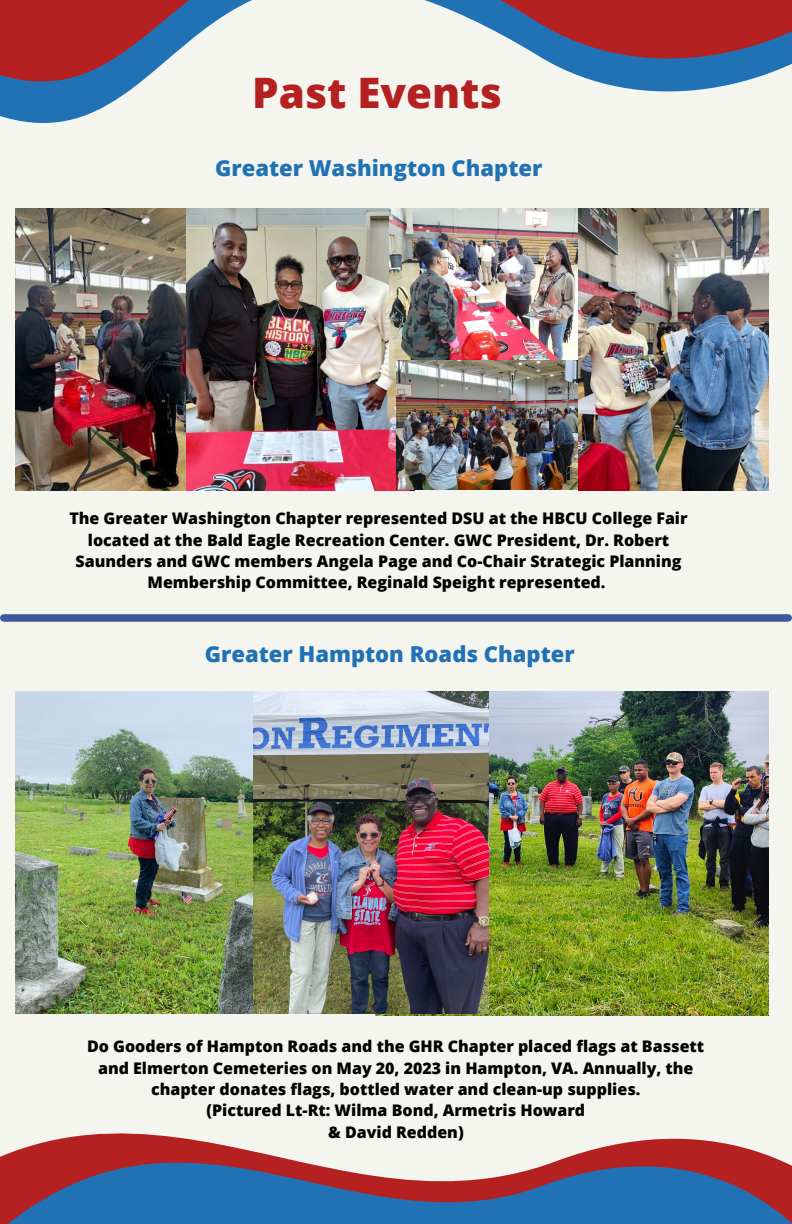
<style>
.page{position:relative;width:792px;height:1224px;background:#f5f5ef}
.page>*{position:absolute;margin:0;border:0;box-sizing:border-box;transform-origin:0 0}
.t1{font:800 42px "Open Sans";color:#b52121}
.t2{font:800 22px "Open Sans";color:#2172b5}
.t3{font:800 16px/21.4px "Open Sans";color:#000;text-align:center}
</style>
<div class="page">
<div style="left:4px;top:614px;width:784px;height:8px;background:#3b5998"></div>
<svg style="left:0;top:802px;width:792px;height:422px"></svg>
<img style="left:16px;top:691px;width:359px;height:323px">
<img style="left:375px;top:691px;width:393px;height:324px">
<img style="left:0;top:0;width:792px;height:491px">
<p class="t1" style="left:252px;top:63px;width:251px">Past Events</p>
<p class="t2" style="left:215px;top:153px;width:329px">Greater Washington Chapter</p>
<p class="t3" style="left:69px;top:507px;width:620px">The Greater Washington Chapter represented DSU at the HBCU College Fair located at the Bald Eagle Recreation Center. GWC President, Dr. Robert Saunders and GWC members Angela Page and Co-Chair Strategic Planning Membership Committee, Reginald Speight represented.</p>
<p class="t2" style="left:205px;top:638px;width:371px">Greater Hampton Roads Chapter</p>
<p class="t3" style="left:87px;top:1036px;width:619px">Do Gooders of Hampton Roads and the GHR Chapter placed flags at Bassett and Elmerton Cemeteries on May 20, 2023 in Hampton, VA. Annually, the chapter donates flags, bottled water and clean-up supplies.</p>
<p class="t3" style="left:206px;top:1100px;width:380px">(Pictured Lt-Rt: Wilma Bond, Armetris Howard</p>
<p class="t3" style="left:328px;top:1121px;width:137px">&amp; David Redden)</p>
</div>
